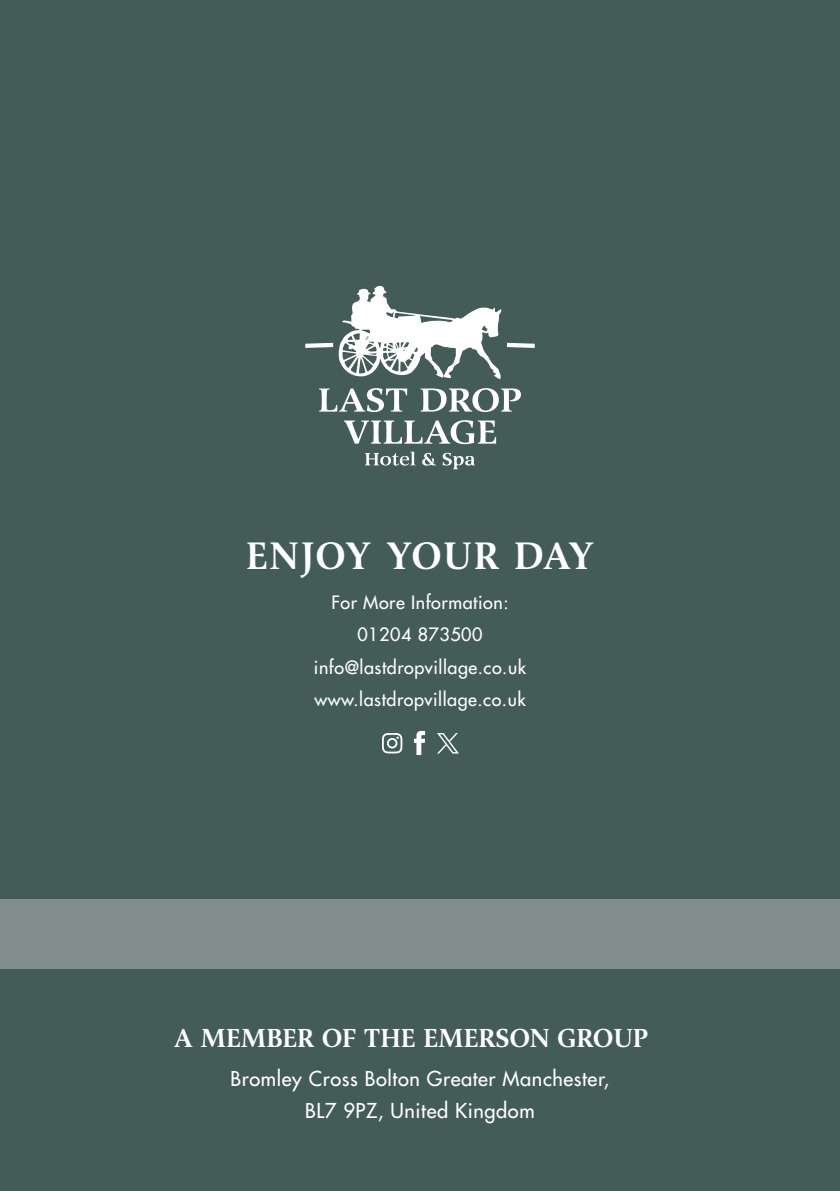
<style>
.page{position:relative;width:840px;height:1191px;background:#fff}
.page>*{position:absolute;margin:0;border:0;box-sizing:border-box;transform-origin:0 0}
.t1{font:500 38.2px "Alinea Serif";letter-spacing:.05em;color:#fff}
.t2{font:500 26px "Alinea Serif";color:#fff}
.t3{font:500 20px/31.6px "Futura Std";letter-spacing:.03em;color:#fff;text-align:center}
.t4{font:500 18px/32.2px "Futura Std";letter-spacing:.03em;color:#fff;text-align:center}
</style>
<div class="page">
<div style="left:0;top:0;width:839px;height:1191px;background:#445c57"></div>
<div style="left:0;top:899px;width:839px;height:69px;background:#808d8a"></div>
<svg style="left:319px;top:388px;width:88px;height:24px"></svg>
<svg style="left:420px;top:388px;width:100px;height:24px"></svg>
<svg style="left:343px;top:420px;width:153px;height:24px"></svg>
<svg style="left:364px;top:452px;width:51px;height:13px"></svg>
<svg style="left:422px;top:453px;width:14px;height:12px"></svg>
<svg style="left:442px;top:453px;width:33px;height:16px"></svg>
<svg style="left:305px;top:285px;width:229px;height:95px"></svg>
<svg style="left:437px;top:733px;width:21px;height:20px"></svg>
<svg style="left:414px;top:731px;width:11px;height:24px"></svg>
<svg style="left:382px;top:733px;width:20px;height:20px"></svg>
<h1 class="t1" style="left:246px;top:533px;width:349px">ENJOY YOUR DAY</h1>
<p class="t4" style="left:314px;top:586px;width:213px">For More Information:<br>01204 873500 info@lastdropvillage.co.uk www.lastdropvillage.co.uk</p>
<h2 class="t2" style="left:174px;top:1022px;width:475px">A MEMBER OF THE EMERSON GROUP</h2>
<p class="t3" style="left:230px;top:1063px;width:380px">Bromley Cross Bolton Greater Manchester,<br>BL7 9PZ, United Kingdom</p>
</div>
